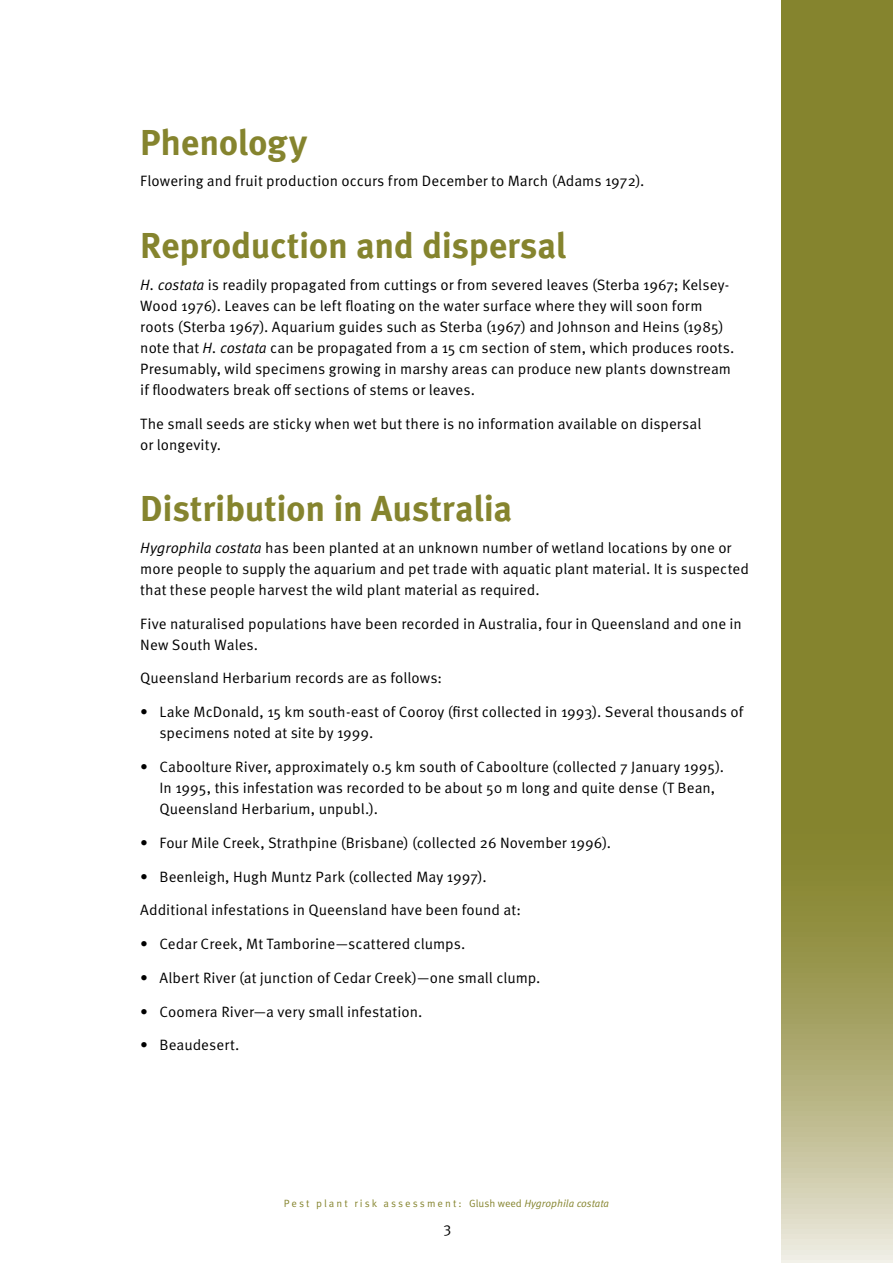
<style>
.page{position:relative;width:893px;height:1263px;background:#fff}
.page>*{position:absolute;margin:0;border:0;box-sizing:border-box;transform-origin:0 0}
.Heading_1{font:700 36px "Meta OT";letter-spacing:-.01em;color:#85842e}
.Body_Text{font:15px/21px "Meta OT";letter-spacing:.005em;color:#000}
.t1{font:10.5px "Meta OT";letter-spacing:.19em;color:#85842e}
.s1{font-style:italic}
</style>
<div class="page">
<svg style="left:781px;top:0;width:112px;height:1263px;background:#939246"></svg>
<h1 class="Heading_1" style="left:140px;top:119px;width:168px">Phenology</h1>
<p class="Body_Text" style="left:140px;top:171px;width:506px">Flowering and fruit production occurs from December to March (Adams 1972).</p>
<h1 class="Heading_1" style="left:140px;top:223px;width:427px">Reproduction and dispersal</h1>
<p class="Body_Text" style="left:140px;top:274px;width:596px"><span class="s1">H. costata</span> is readily propagated from cuttings or from severed leaves (Sterba 1967; Kelsey-Wood 1976). Leaves can be left floating on the water surface where they will soon form roots (Sterba 1967). Aquarium guides such as Sterba (1967) and Johnson and Heins (1985) note that <span class="s1">H. costata</span> can be propagated from a 15 cm section of stem, which produces roots.<br>Presumably, wild specimens growing in marshy areas can produce new plants downstream if floodwaters break off sections of stems or leaves.</p>
<p class="Body_Text" style="left:140px;top:413px;width:563px">The small seeds are sticky when wet but there is no information available on dispersal or longevity.</p>
<h1 class="Heading_1" style="left:140px;top:486px;width:373px">Distribution in Australia</h1>
<p class="Body_Text" style="left:140px;top:537px;width:610px"><span class="s1">Hygrophila costata</span> has been planted at an unknown number of wetland locations by one or more people to supply the aquarium and pet trade with aquatic plant material. It is suspected that these people harvest the wild plant material as required.</p>
<p class="Body_Text" style="left:140px;top:613px;width:603px">Five naturalised populations have been recorded in Australia, four in Queensland and one in<br>New South Wales.</p>
<p class="Body_Text" style="left:140px;top:668px;width:303px">Queensland Herbarium records are as follows:</p>
<p class="Body_Text" style="left:159px;top:702px;width:585px;text-indent:-19px">• Lake McDonald, 15 km south-east of Cooroy (first collected in 1993). Several thousands of specimens noted at site by 1999.</p>
<p class="Body_Text" style="left:159px;top:756px;width:566px;text-indent:-19px">• Caboolture River, approximately 0.5 km south of Caboolture (collected 7 January 1995).<br>In 1995, this infestation was recorded to be about 50 m long and quite dense (T Bean,<br>Queensland Herbarium, unpubl.).</p>
<p class="Body_Text" style="left:140px;top:832px;width:472px">• Four Mile Creek, Strathpine (Brisbane) (collected 26 November 1996).</p>
<p class="Body_Text" style="left:140px;top:866px;width:348px">• Beenleigh, Hugh Muntz Park (collected May 1997).</p>
<p class="Body_Text" style="left:140px;top:900px;width:382px">Additional infestations in Queensland have been found at:</p>
<p class="Body_Text" style="left:140px;top:933px;width:326px">• Cedar Creek, Mt Tamborine—scattered clumps.</p>
<p class="Body_Text" style="left:140px;top:967px;width:402px">• Albert River (at junction of Cedar Creek)—one small clump.</p>
<p class="Body_Text" style="left:140px;top:1001px;width:284px">• Coomera River—a very small infestation.</p>
<p class="Body_Text" style="left:140px;top:1035px;width:101px">• Beaudesert.</p>
<p class="t1" style="left:284px;top:1197px;width:327px">Pest plant risk assessment: Glush weed <span class="s1">Hygrophila costata</span></p>
<p class="Body_Text" style="left:443px;top:1217px;width:9px">3</p>
</div>
